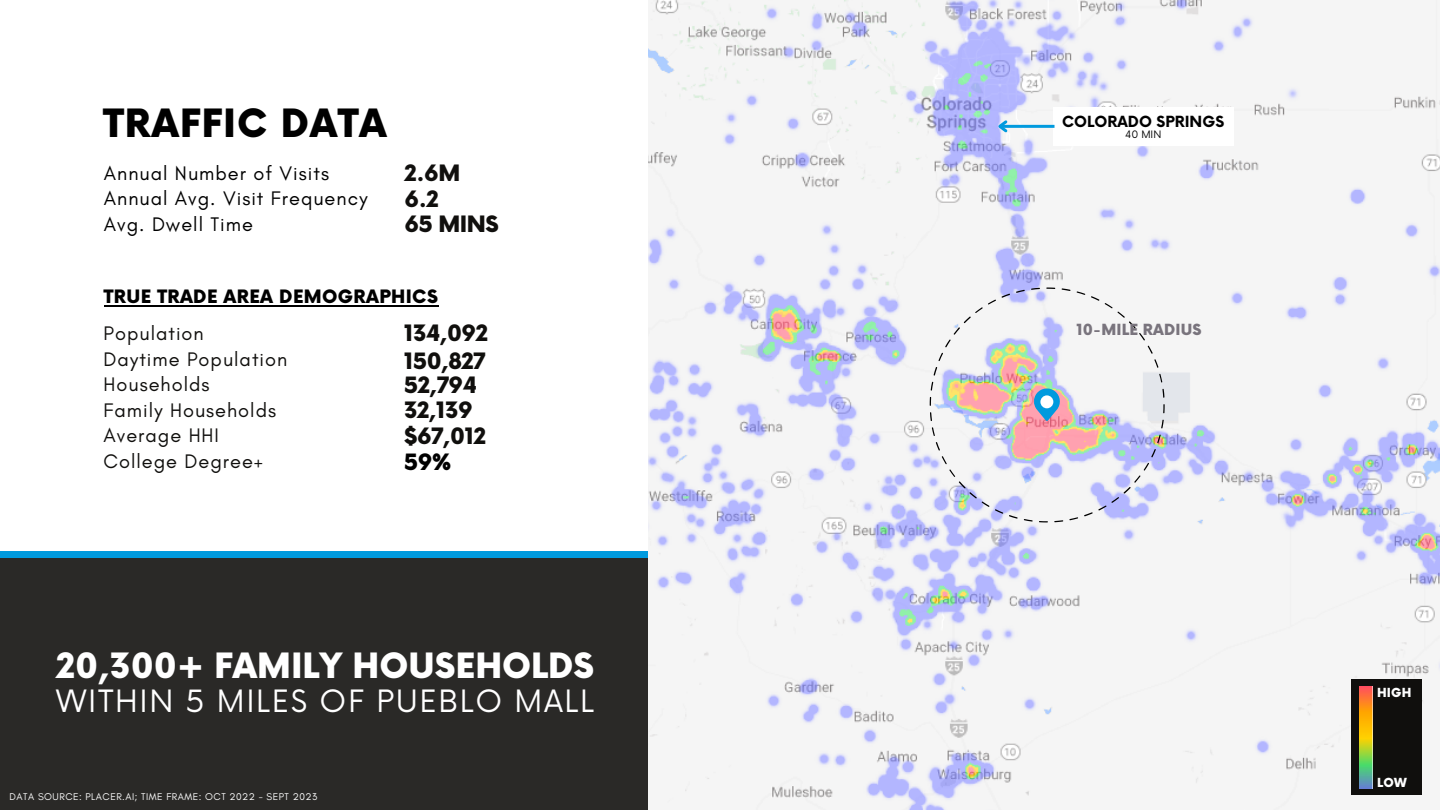
<style>
.page{position:relative;width:1440px;height:810px;background:#fff}
.page>*{position:absolute;margin:0;border:0;box-sizing:border-box;transform-origin:0 0}
.t1{font:900 38px "Now";letter-spacing:.025em;color:#000}
.t2{font:900 34px "Now";color:#fff}
.t3{font:30px "Now";letter-spacing:.055em;color:#fff}
.t4{font:900 22px "Now";letter-spacing:-.02em;color:#100f0d}
.t5{font:900 22px "Now";color:#000}
.t6{font:20px/25.5px "Glacial Indifference";letter-spacing:.05em;color:#100f0d}
.t7{font:20px/25.5px "Glacial Indifference";letter-spacing:.05em;color:#000}
.t8{font:900 18px "Now";letter-spacing:.02em;color:#000}
.t9{font:700 15px "Now";color:#000}
.t10{font:900 15px "Now";letter-spacing:.01em;color:#79747d}
.t11{font:900 12.2px "Now";letter-spacing:.02em;color:#fff}
.t12{font:10px "Glacial Indifference";letter-spacing:.05em;color:#fff}
.t13{font:10px "Now";color:#000}
</style>
<div class="page">
<div style="left:0;top:554px;width:661px;height:256px;background:#2a2927"></div>
<div style="left:0;top:551px;width:661px;height:7px;background:#009ade"></div>
<img style="left:649px;top:0;width:791px;height:810px">
<svg style="left:930px;top:288px;width:234px;height:234px;fill:#f5f4f5"></svg>
<svg style="left:1033px;top:387px;width:28px;height:34px"></svg>
<div style="left:1040px;top:395px;width:13px;height:13px;background:#fff;border-radius:50%"></div>
<div style="left:1351px;top:679px;width:71px;height:116px;background:#100f0d"></div>
<img style="left:1359px;top:687px;width:13px;height:101px">
<div style="left:1053px;top:107px;width:181px;height:39px;background:#fff"></div>
<hr style="left:1000px;top:125px;width:55px;height:3px;background:#009ade">
<svg style="left:995px;top:118px;width:15px;height:17px"></svg>
<hr style="left:104px;top:305px;width:334px;height:1px;background:#000">
<p class="t1" style="left:104px;top:103px;width:284px">TRAFFIC DATA</p>
<p class="t7" style="left:104px;top:160px;width:265px">Annual Number of Visits<br>Annual Avg. Visit Frequency</p>
<p class="t7" style="left:104px;top:211px;width:151px">Avg. Dwell Time</p>
<p class="t4" style="left:405px;top:161px;width:57px">2.6M</p>
<h6 class="t4" style="left:405px;top:212px;width:96px">65 MINS</h6>
<p class="t4" style="left:405px;top:187px;width:36px">6.2</p>
<p class="t8" style="left:104px;top:287px;width:336px">TRUE TRADE AREA DEMOGRAPHICS</p>
<p class="t6" style="left:104px;top:321px;width:185px">Population<br>Daytime Population<br>Households<br>Family Households<br>Average HHI</p>
<p class="t6" style="left:104px;top:448px;width:161px">College Degree+</p>
<p class="t4" style="left:404px;top:322px;width:85px">134,092</p>
<h1 class="t4" style="left:404px;top:349px;width:83px">150,827</h1>
<h6 class="t4" style="left:404px;top:373px;width:74px">52,794</h6>
<p class="t4" style="left:404px;top:425px;width:83px">$67,012</p>
<p class="t4" style="left:404px;top:398px;width:70px">32,139</p>
<p class="t5" style="left:404px;top:450px;width:49px">59%</p>
<p class="t2" style="left:56px;top:647px;width:540px">20,300+ FAMILY HOUSEHOLDS</p>
<h2 class="t3" style="left:56px;top:685px;width:539px">WITHIN 5 MILES OF PUEBLO MALL</h2>
<p class="t12" style="left:10px;top:791px;width:309px">DATA SOURCE: PLACER.AI; TIME FRAME: OCT 2022 - SEPT 2023</p>
<p class="t9" style="left:1062px;top:114px;width:164px">COLORADO SPRINGS</p>
<p class="t13" style="left:1125px;top:129px;width:38px">40 MIN</p>
<p class="t10" style="left:1076px;top:322px;width:127px">10-MILE RADIUS</p>
<p class="t11" style="left:1377px;top:686px;width:36px">HIGH</p>
<p class="t11" style="left:1377px;top:776px;width:31px">LOW</p>
</div>
